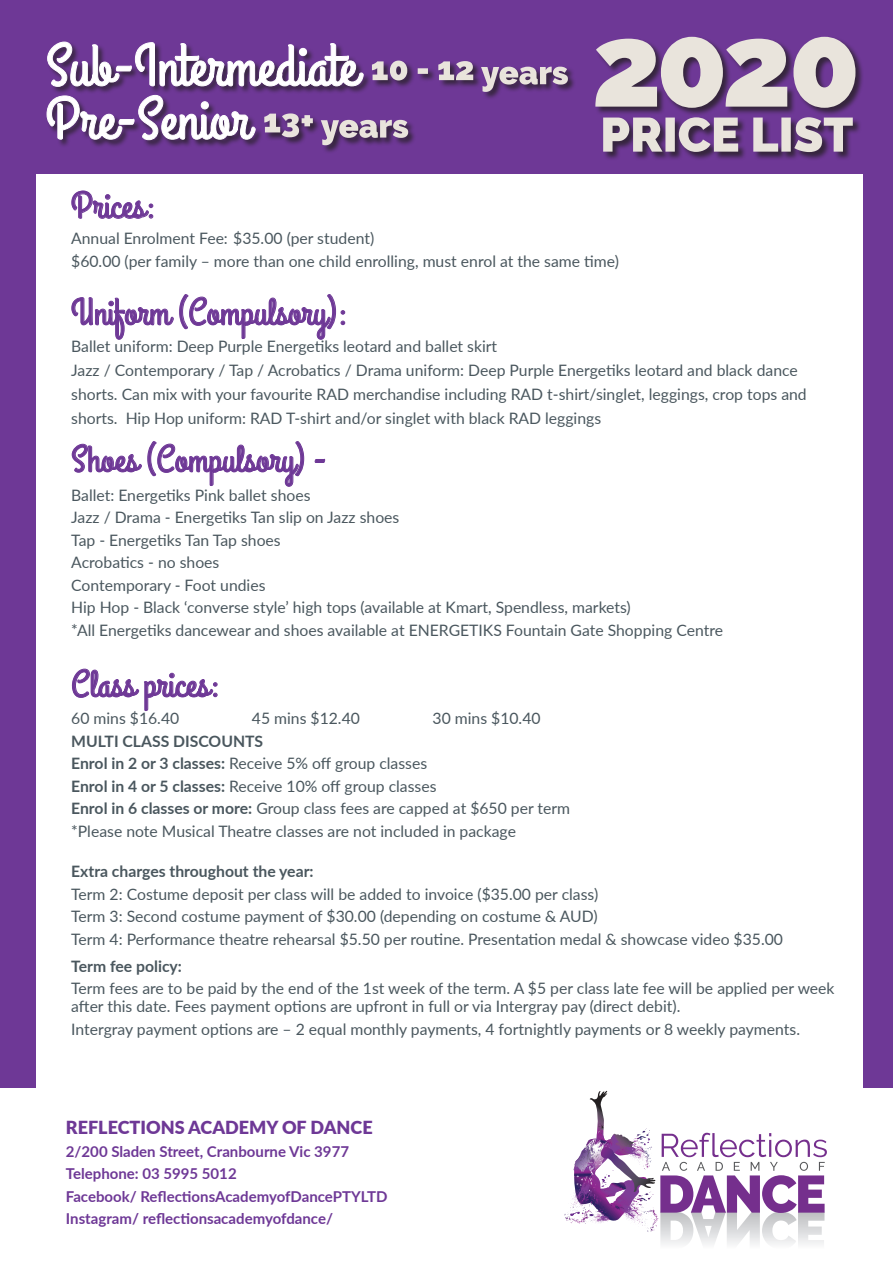
<style>
.page{position:relative;width:893px;height:1263px;background:#fff}
.page>*{position:absolute;margin:0;border:0;box-sizing:border-box;transform-origin:0 0}
.t1{font:37.5px "Grand Hotel";color:#6e3896}
.t2{font:900 18px "Lato";color:#6e3896}
.t3{font:15.75px/22.5px "Lato";color:#4a575e}
.t4{font:700 15.75px "Lato";color:#4a575e}
.t5{font:700 15px/22.5px "Lato";color:#6e3896}
.s1{font-weight:700}
</style>
<div class="page">
<div style="left:0;top:0;width:893px;height:1088px;background:#6e3896"></div>
<div style="left:36px;top:174px;width:826px;height:927px;background:#fff"></div>
<svg style="left:71px;top:190px;width:82px;height:29px"></svg>
<svg style="left:71px;top:294px;width:274px;height:46px"></svg>
<svg style="left:72px;top:441px;width:232px;height:46px"></svg>
<svg style="left:314px;top:458px;width:11px;height:5px"></svg>
<svg style="left:72px;top:668px;width:145px;height:43px"></svg>
<div style="left:595px;top:36px;width:269px;height:125px;background:#231f20;opacity:.75"></div>
<svg style="left:603px;top:117px;width:250px;height:35px"></svg>
<svg style="left:595px;top:37px;width:260px;height:71px"></svg>
<svg style="left:569px;top:1091px;width:258px;height:153px"></svg>
<div style="left:46px;top:42px;width:531px;height:112px;background:#231f20;opacity:.75"></div>
<svg style="left:264px;top:113px;width:144px;height:32px"></svg>
<svg style="left:47px;top:95px;width:209px;height:45px"></svg>
<svg style="left:372px;top:61px;width:196px;height:31px"></svg>
<svg style="left:47px;top:42px;width:317px;height:45px"></svg>
<h1 class="t1" style="left:71px;top:182px;width:87px">Prices:</h1>
<p class="t3" style="left:71px;top:227px;width:549px">Annual Enrolment Fee: $35.00 (per student)<br>$60.00 (per family – more than one child enrolling, must enrol at the same time)</p>
<h1 class="t1" style="left:71px;top:288px;width:279px">Uniform (Compulsory):</h1>
<p class="t3" style="left:71px;top:334px;width:737px;line-height:24px">Ballet uniform: Deep Purple Energetiks leotard and ballet skirt<br>Jazz / Contemporary / Tap / Acrobatics / Drama uniform: Deep Purple Energetiks leotard and black dance shorts. Can mix with your favourite RAD merchandise including RAD t-shirt/singlet, leggings, crop tops and shorts. Hip Hop uniform: RAD T-shirt and/or singlet with black RAD leggings</p>
<h1 class="t1" style="left:71px;top:435px;width:257px">Shoes (Compulsory) -</h1>
<p class="t3" style="left:71px;top:483px;width:653px">Ballet: Energetiks Pink ballet shoes<br>Jazz / Drama - Energetiks Tan slip on Jazz shoes<br>Tap - Energetiks Tan Tap shoes<br>Acrobatics - no shoes<br>Contemporary - Foot undies<br>Hip Hop - Black ‘converse style’ high tops (available at Kmart, Spendless, markets)<br>*All Energetiks dancewear and shoes available at ENERGETIKS Fountain Gate Shopping Centre</p>
<h1 class="t1" style="left:71px;top:660px;width:151px">Class prices:</h1>
<p class="t3" style="left:71px;top:707px;width:110px">60 mins $16.40</p>
<p class="t3" style="left:252px;top:707px;width:110px">45 mins $12.40</p>
<p class="t3" style="left:432px;top:707px;width:110px">30 mins $10.40</p>
<p class="t3" style="left:71px;top:729px;width:500px"><span class="s1">MULTI CLASS DISCOUNTS<br>Enrol in 2 or 3 classes:</span> Receive 5% off group classes<br><span class="s1">Enrol in 4 or 5 classes:</span> Receive 10% off group classes<br><span class="s1">Enrol in 6 classes or more:</span> Group class fees are capped at $650 per term *Please note Musical Theatre classes are not included in package</p>
<p class="t4" style="left:71px;top:860px;width:244px">Extra charges throughout the year:</p>
<p class="t3" style="left:71px;top:882px;width:713px">Term 2: Costume deposit per class will be added to invoice ($35.00 per class)<br>Term 3: Second costume payment of $30.00 (depending on costume &amp; AUD)<br>Term 4: Performance theatre rehearsal $5.50 per routine. Presentation medal &amp; showcase video $35.00</p>
<p class="t4" style="left:71px;top:955px;width:112px">Term fee policy:</p>
<p class="t3" style="left:71px;top:979px;width:765px;line-height:18px">Term fees are to be paid by the end of the 1st week of the term. A $5 per class late fee will be applied per week after this date. Fees payment options are upfront in full or via Intergray pay (direct debit).</p>
<p class="t3" style="left:71px;top:1017px;width:730px">Intergray payment options are – 2 equal monthly payments, 4 fortnightly payments or 8 weekly payments.</p>
<p class="t2" style="left:66px;top:1114px;width:308px">REFLECTIONS ACADEMY OF DANCE</p>
<p class="t5" style="left:66px;top:1139px;width:323px">2/200 Sladen Street, Cranbourne Vic 3977<br>Telephone: 03 5995 5012<br>Facebook/ ReflectionsAcademyofDancePTYLTD Instagram/ reflectionsacademyofdance/</p>
</div>
